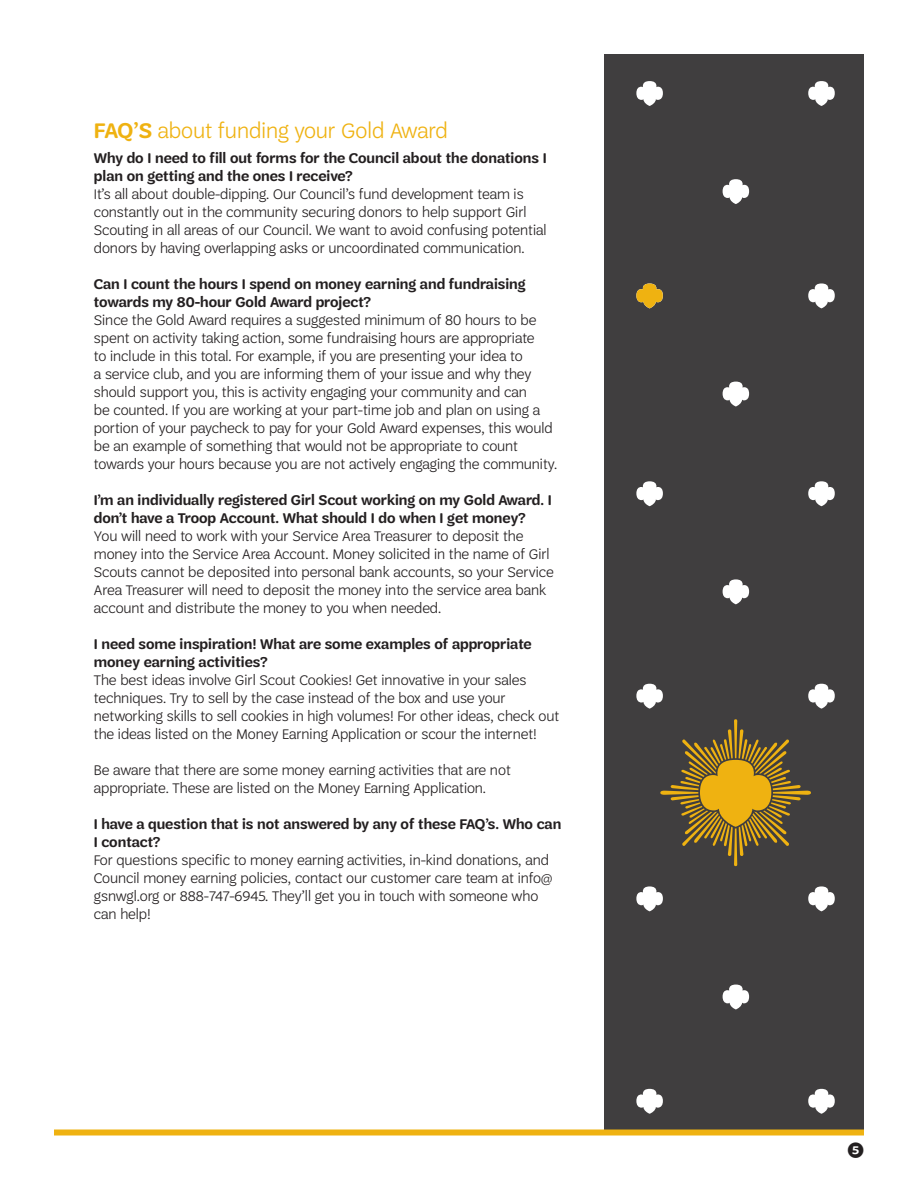
<style>
.page{position:relative;width:918px;height:1188px;background:#fff}
.page>*{position:absolute;margin:0;border:0;box-sizing:border-box;transform-origin:0 0}
.t1{font:300 22.5px "Trefoil Sans";color:#efb211}
.t2{font:500 21px "Trefoil Sans";color:#231f20}
.t3{font:300 15px/18px "Trefoil Sans";color:#231f20}
.t4{font:600 15px/18px "Trefoil Sans";color:#231f20}
.s1{font-weight:600}
</style>
<div class="page">
<div style="left:605px;top:54px;width:259px;height:1076px;background:#403e3f"></div>
<svg style="left:636px;top:81px;width:27px;height:25px"></svg>
<svg style="left:723px;top:179px;width:26px;height:25px"></svg>
<svg style="left:808px;top:81px;width:27px;height:25px"></svg>
<svg style="left:723px;top:382px;width:26px;height:24px"></svg>
<svg style="left:808px;top:283px;width:27px;height:25px"></svg>
<svg style="left:636px;top:481px;width:27px;height:25px"></svg>
<svg style="left:723px;top:579px;width:26px;height:25px"></svg>
<svg style="left:808px;top:481px;width:27px;height:25px"></svg>
<svg style="left:636px;top:684px;width:27px;height:25px"></svg>
<svg style="left:808px;top:684px;width:27px;height:25px"></svg>
<svg style="left:636px;top:886px;width:27px;height:25px"></svg>
<svg style="left:723px;top:985px;width:26px;height:24px"></svg>
<svg style="left:808px;top:886px;width:27px;height:25px"></svg>
<svg style="left:636px;top:1089px;width:27px;height:25px"></svg>
<svg style="left:808px;top:1089px;width:27px;height:25px"></svg>
<div style="left:54px;top:1130px;width:810px;height:6px;background:#efb211"></div>
<svg style="left:660px;top:719px;width:151px;height:147px"></svg>
<svg style="left:636px;top:283px;width:27px;height:25px"></svg>
<p class="t1" style="left:94px;top:118px;width:355px"><span class="s1">FAQ’S</span> about funding your Gold Award</p>
<p class="t4" style="left:94px;top:149px;width:454px">Why do I need to fill out forms for the Council about the donations I plan on getting and the ones I receive?</p>
<p class="t3" style="left:94px;top:185px;width:454px">It’s all about double-dipping. Our Council’s fund development team is constantly out in the community securing donors to help support Girl Scouting in all areas of our Council. We want to avoid confusing potential donors by having overlapping asks or uncoordinated communication.</p>
<p class="t4" style="left:94px;top:275px;width:433px">Can I count the hours I spend on money earning and fundraising towards my 80-hour Gold Award project?</p>
<p class="t3" style="left:94px;top:311px;width:465px">Since the Gold Award requires a suggested minimum of 80 hours to be spent on activity taking action, some fundraising hours are appropriate<br>to include in this total. For example, if you are presenting your idea to<br>a service club, and you are informing them of your issue and why they should support you, this is activity engaging your community and can<br>be counted. If you are working at your part-time job and plan on using a portion of your paycheck to pay for your Gold Award expenses, this would be an example of something that would not be appropriate to count towards your hours because you are not actively engaging the community.</p>
<p class="t4" style="left:94px;top:491px;width:460px">I’m an individually registered Girl Scout working on my Gold Award. I don’t have a Troop Account. What should I do when I get money?</p>
<p class="t3" style="left:94px;top:527px;width:461px">You will need to work with your Service Area Treasurer to deposit the money into the Service Area Account. Money solicited in the name of Girl Scouts cannot be deposited into personal bank accounts, so your Service Area Treasurer will need to deposit the money into the service area bank account and distribute the money to you when needed.</p>
<p class="t4" style="left:94px;top:635px;width:439px">I need some inspiration! What are some examples of appropriate money earning activities?</p>
<p class="t3" style="left:94px;top:671px;width:467px">The best ideas involve Girl Scout Cookies! Get innovative in your sales techniques. Try to sell by the case instead of the box and use your networking skills to sell cookies in high volumes! For other ideas, check out the ideas listed on the Money Earning Application or scour the internet!</p>
<p class="t3" style="left:94px;top:761px;width:418px">Be aware that there are some money earning activities that are not appropriate. These are listed on the Money Earning Application.</p>
<p class="t4" style="left:94px;top:815px;width:469px">I have a question that is not answered by any of these FAQ’s. Who can<br>I contact?</p>
<p class="t3" style="left:94px;top:851px;width:460px">For questions specific to money earning activities, in-kind donations, and Council money earning policies, contact our customer care team at info@ gsnwgl.org or 888-747-6945. They’ll get you in touch with someone who can help!</p>
<p class="t2" style="left:847px;top:1138px;width:19px">5</p>
</div>
